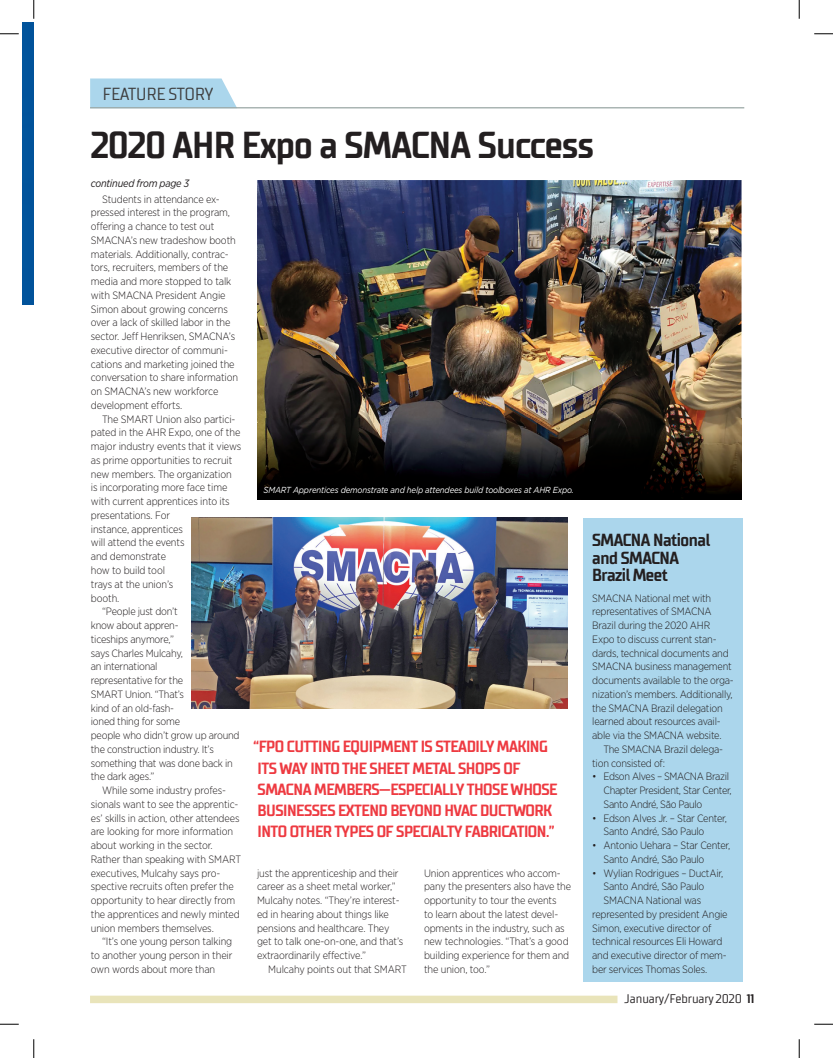
<style>
.page{position:relative;width:833px;height:1058px;background:#fff}
.page>*{position:absolute;margin:0;border:0;box-sizing:border-box;transform-origin:0 0}
.t1{font:700 37.5px "TT Supermolot Condensed";letter-spacing:-.02em;color:#231f20}
.t2{font:700 17.5px/17.5px "TT Supermolot Condensed";letter-spacing:-.03em;color:#231f20}
.t3{font:17.5px "TT Supermolot Condensed";letter-spacing:-.02em;color:#3e3e3f}
.t4{font:700 16.25px/21.2px "TT Supermolot Condensed";letter-spacing:-.03em;color:#ee3a41}
.t5{font:12.5px "TT Supermolot Condensed";letter-spacing:-.01em;color:#231f20}
.t6{font:300 10.62px/13.8px "Gotham Narrow";letter-spacing:-.01em;color:#231f20}
.t7{font:300 10.62px/13.8px "Gotham Narrow";letter-spacing:-.03em;color:#231f20}
.t8{font:italic 10.62px "Gotham Narrow";letter-spacing:-.02em;color:#231f20}
.t9{font:italic 8.75px "Gotham";letter-spacing:-.02em;color:#fff;scale:.9 1}
.s1{font-weight:700}
</style>
<div class="page">
<div style="left:90px;top:995px;width:527px;height:8px;background:#e9e4ba"></div>
<svg style="left:22px;top:301px;width:12px;height:4px"></svg>
<div style="left:22px;top:22px;width:12px;height:279px;background:#01539b"></div>
<svg style="left:90px;top:78px;width:147px;height:29px"></svg>
<hr style="left:90px;top:107px;width:654px;height:1px;background:#99a6a4">
<img style="left:257px;top:180px;width:484px;height:238px">
<img style="left:257px;top:418px;width:484px;height:82px">
<img style="left:191px;top:518px;width:376px;height:190px">
<div style="left:583px;top:518px;width:159px;height:463px;background:#abd6ec"></div>
<svg style="left:0;top:33px;width:19px;height:2px"></svg>
<svg style="left:814px;top:33px;width:18px;height:2px"></svg>
<svg style="left:0;top:1023px;width:19px;height:2px"></svg>
<svg style="left:814px;top:1023px;width:18px;height:2px"></svg>
<svg style="left:33px;top:0;width:2px;height:19px"></svg>
<svg style="left:33px;top:1039px;width:2px;height:19px"></svg>
<svg style="left:798px;top:0;width:2px;height:19px"></svg>
<svg style="left:798px;top:1039px;width:2px;height:19px"></svg>
<h2 class="t3" style="left:102px;top:83px;width:112px">FEATURE STORY</h2>
<h1 class="t1" style="left:91px;top:123px;width:504px">2020 AHR Expo a SMACNA Success</h1>
<p class="t8" style="left:91px;top:177px;width:100px">continued from page 3</p>
<p class="t6" style="left:91px;top:192px;width:149px;text-indent:11px">Students in attendance ex&shy;pressed interest in the program, offering a chance to test out<br>SMACNA’s new tradeshow booth materials. Additionally, contrac&shy;tors, recruiters, members of the media and more stopped to talk with SMACNA President Angie<br>Simon about growing concerns over a lack of skilled labor in the sector. Jeff Henriksen, SMACNA’s executive director of communi&shy;cations and marketing joined the conversation to share information on SMACNA’s new workforce development efforts.</p>
<p class="t6" style="left:102px;top:412px;width:135px">The SMART Union also partici-</p>
<p class="t6" style="left:91px;top:426px;width:151px">pated in the AHR Expo, one of the</p>
<p class="t6" style="left:91px;top:439px;width:152px">major industry events that it views</p>
<p class="t6" style="left:91px;top:453px;width:143px">as prime opportunities to recruit</p>
<p class="t6" style="left:91px;top:467px;width:142px">new members. The organization</p>
<p class="t6" style="left:91px;top:481px;width:138px">is incorporating more face time</p>
<p class="t6" style="left:91px;top:494px;width:140px">with current apprentices into its</p>
<p class="t6" style="left:91px;top:508px;width:81px">presentations. For</p>
<p class="t6" style="left:91px;top:522px;width:94px">instance, apprentices</p>
<p class="t6" style="left:91px;top:536px;width:95px">will attend the events</p>
<p class="t6" style="left:91px;top:549px;width:77px">and demonstrate</p>
<p class="t6" style="left:91px;top:563px;width:76px">how to build tool</p>
<p class="t6" style="left:91px;top:577px;width:84px">trays at the union’s</p>
<p class="t6" style="left:91px;top:591px;width:30px">booth.</p>
<p class="t6" style="left:102px;top:604px;width:77px">“People just don’t</p>
<p class="t6" style="left:91px;top:618px;width:89px">know about appren-</p>
<p class="t6" style="left:91px;top:632px;width:85px">ticeships anymore,”</p>
<p class="t6" style="left:91px;top:646px;width:94px">says Charles Mulcahy,</p>
<p class="t6" style="left:91px;top:659px;width:68px">an international</p>
<p class="t6" style="left:91px;top:673px;width:94px">representative for the</p>
<p class="t6" style="left:91px;top:687px;width:95px">SMART Union. “That’s</p>
<p class="t6" style="left:91px;top:701px;width:85px">kind of an old-fash-</p>
<p class="t6" style="left:91px;top:714px;width:91px">ioned thing for some</p>
<p class="t6" style="left:91px;top:728px;width:150px">people who didn’t grow up around</p>
<p class="t6" style="left:91px;top:742px;width:124px">the construction industry. It’s</p>
<p class="t6" style="left:91px;top:756px;width:144px">something that was done back in</p>
<p class="t6" style="left:91px;top:769px;width:65px">the dark ages.”</p>
<p class="t6" style="left:102px;top:783px;width:126px">While some industry profes-</p>
<p class="t6" style="left:91px;top:797px;width:149px">sionals want to see the apprentic-</p>
<p class="t6" style="left:91px;top:810px;width:150px">es’ skills in action, other attendees</p>
<p class="t6" style="left:91px;top:824px;width:144px">are looking for more information</p>
<p class="t6" style="left:91px;top:838px;width:123px">about working in the sector.</p>
<p class="t6" style="left:91px;top:852px;width:152px">Rather than speaking with SMART</p>
<p class="t6" style="left:91px;top:865px;width:131px">executives, Mulcahy says pro-</p>
<p class="t6" style="left:91px;top:879px;width:144px">spective recruits often prefer the</p>
<p class="t6" style="left:91px;top:893px;width:146px">opportunity to hear directly from</p>
<p class="t6" style="left:91px;top:907px;width:150px">the apprentices and newly minted</p>
<p class="t6" style="left:91px;top:920px;width:124px">union members themselves.</p>
<p class="t6" style="left:102px;top:934px;width:132px">“It’s one young person talking</p>
<p class="t6" style="left:91px;top:948px;width:143px">to another young person in their</p>
<p class="t6" style="left:91px;top:962px;width:126px">own words about more than</p>
<p class="t9" style="left:263px;top:484px;width:346px">SMART Apprentices demonstrate and help attendees build toolboxes at AHR Expo.</p>
<h3 class="t4" style="left:253px;top:736px;width:306px">“FPO CUTTING EQUIPMENT IS STEADILY MAKING ITS WAY INTO THE SHEET METAL SHOPS OF SMACNA MEMBERS—ESPECIALLY THOSE WHOSE BUSINESSES EXTEND BEYOND HVAC DUCTWORK INTO OTHER TYPES OF SPECIALTY FABRICATION.”</h3>
<p class="t6" style="left:257px;top:866px;width:148px">just the apprenticeship and their career as a sheet metal worker,”<br>Mulcahy notes. “They’re interest&shy;ed in hearing about things like pensions and healthcare. They get to talk one-on-one, and that’s extraordinarily effective.”</p>
<p class="t6" style="left:268px;top:962px;width:140px">Mulcahy points out that SMART</p>
<p class="t6" style="left:424px;top:866px;width:149px">Union apprentices who accom&shy;pany the presenters also have the opportunity to tour the events<br>to learn about the latest devel&shy;opments in the industry, such as new technologies. “That’s a good building experience for them and the union, too.”</p>
<h2 class="t2" style="left:592px;top:531px;width:119px">SMACNA National and SMACNA<br>Brazil Meet</h2>
<p class="t6" style="left:592px;top:591px;width:143px">SMACNA National met with representatives of SMACNA<br>Brazil during the 2020 AHR<br>Expo to discuss current stan&shy;dards, technical documents and<br>SMACNA business management documents available to the orga&shy;nization’s members. Additionally, the SMACNA Brazil delegation learned about resources avail&shy;able via the SMACNA website.</p>
<p class="t6" style="left:592px;top:742px;width:132px;text-indent:11px">The SMACNA Brazil delega&shy;tion consisted of:</p>
<p class="t7" style="left:603px;top:769px;width:130px;text-indent:-11px">• Edson Alves – SMACNA Brazil<br>Chapter President, Star Center,<br>Santo André, São Paulo</p>
<p class="t6" style="left:603px;top:811px;width:125px;text-indent:-11px">• Edson Alves Jr. – Star Center,<br>Santo André, São Paulo</p>
<p class="t6" style="left:603px;top:838px;width:128px;text-indent:-11px">• Antonio Uehara – Star Center,<br>Santo André, São Paulo</p>
<p class="t6" style="left:592px;top:866px;width:133px">• Wylian Rodrigues – DuctAir,</p>
<p class="t6" style="left:603px;top:879px;width:102px">Santo André, São Paulo</p>
<p class="t6" style="left:603px;top:893px;width:99px">SMACNA National was</p>
<p class="t6" style="left:592px;top:907px;width:137px">represented by president Angie</p>
<p class="t6" style="left:592px;top:921px;width:121px">Simon, executive director of</p>
<p class="t6" style="left:592px;top:934px;width:132px">technical resources Eli Howard</p>
<p class="t6" style="left:592px;top:948px;width:136px">and executive director of mem-</p>
<p class="t6" style="left:592px;top:962px;width:116px">ber services Thomas Soles.</p>
<p class="t5" style="left:624px;top:991px;width:131px">January/February 2020 <span class="s1">11</span></p>
</div>
